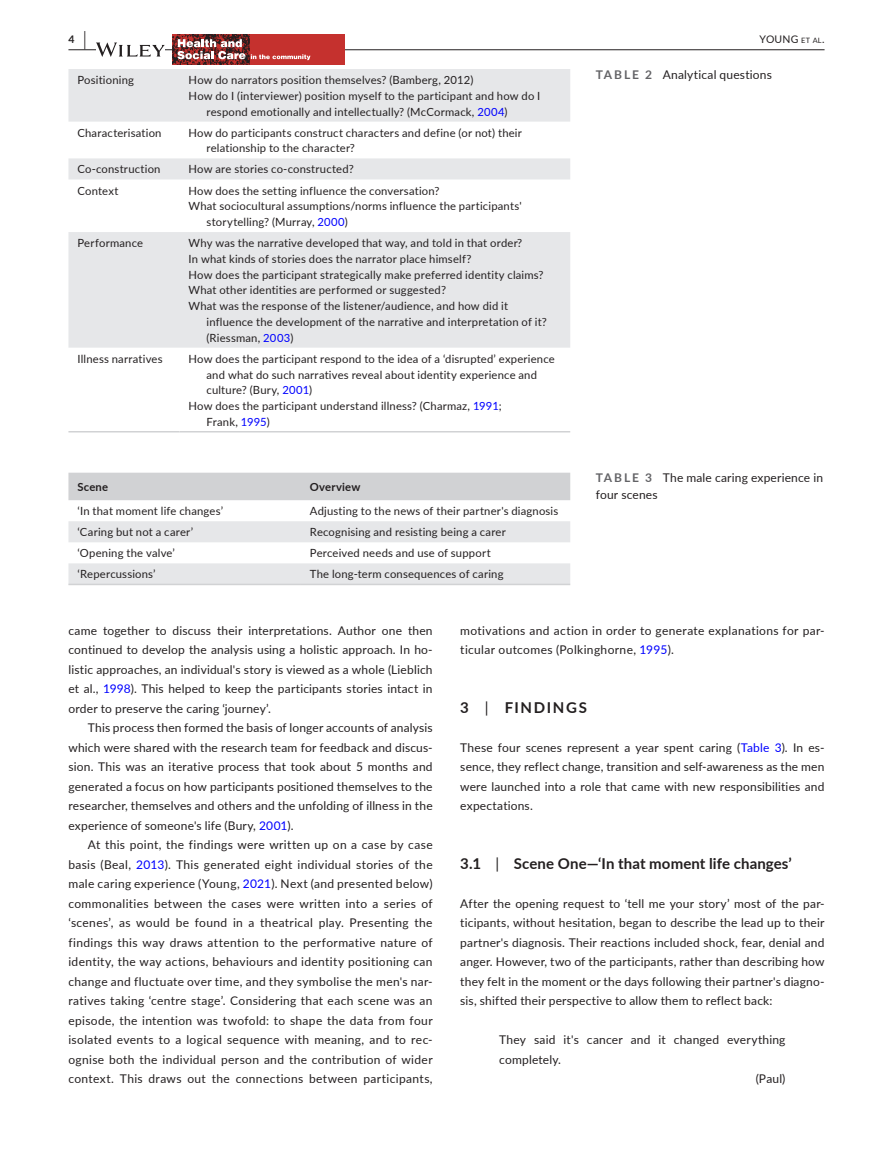
<style>
.page{position:relative;width:893px;height:1174px;background:#fff}
.page>*{position:absolute;margin:0;border:0;box-sizing:border-box;transform-origin:0 0}
.t1{font:700 15px "Lato";letter-spacing:.01em;color:#231f20}
.t2{font:700 15px "Lato";letter-spacing:.11em;color:#231f20}
.t3{font:12px/19.5px "Lato";letter-spacing:.015em;color:#231f20;text-align:justify}
.t4{font:11.25px/15.8px "Lato";letter-spacing:.02em;color:#231f20}
.t5{font:700 11.25px "Lato";letter-spacing:.02em;color:#231f20}
.t6{font:10.5px "Lato";letter-spacing:.02em;color:#231f20}
.t7{font:700 10.5px "Lato";color:#231f20}
.s1{font-size:19.5px}
.s2{font-size:7.35px}
.s3{color:#00f}
.s4{font-weight:700;color:#636366}
.s5{font-weight:400}
</style>
<div class="page">
<hr style="left:68px;top:49px;width:756px;height:1px;background:#231f20">
<svg style="left:96px;top:42px;width:69px;height:15px"></svg>
<img style="left:172px;top:35px;width:173px;height:30px">
<svg style="left:177px;top:39px;width:133px;height:21px;background:#b35e5d"></svg>
<svg style="left:68px;top:69px;width:502px;height:279px;fill:#e6e7e9"></svg>
<hr style="left:68px;top:431px;width:112px;height:1px;background:#d1d2d4">
<hr style="left:180px;top:431px;width:390px;height:1px;background:#d1d2d4">
<div style="left:68px;top:473px;width:502px;height:27px;background:#d1d2d4"></div>
<svg style="left:68px;top:521px;width:502px;height:62px"></svg>
<hr style="left:68px;top:583px;width:233px;height:2px;background:#d1d2d4">
<hr style="left:301px;top:583px;width:269px;height:2px;background:#d1d2d4">
<p class="t7" style="left:68px;top:31px;width:19px">4 <span class="s1">|</span></p>
<p class="t6" style="left:760px;top:31px;width:66px">YOUNG <span class="s2">et al</span>.</p>
<p class="t4" style="left:77px;top:72px;width:58px">Positioning</p>
<p class="t4" style="left:189px;top:72px;width:286px">How do narrators position themselves? (Bamberg, 2012)</p>
<p class="t4" style="left:189px;top:87px;width:353px">How do I (interviewer) position myself to the participant and how do I</p>
<p class="t4" style="left:207px;top:103px;width:303px">respond emotionally and intellectually? (McCormack, <span class="s3">2004</span>)</p>
<p class="t4" style="left:77px;top:124px;width:86px">Characterisation</p>
<p class="t4" style="left:207px;top:124px;width:317px;text-indent:-18px">How do participants construct characters and define (or not) their relationship to the character?</p>
<p class="t4" style="left:77px;top:161px;width:85px">Co-construction</p>
<p class="t4" style="left:189px;top:161px;width:167px">How are stories co-constructed?</p>
<p class="t4" style="left:77px;top:182px;width:42px">Context</p>
<p class="t4" style="left:189px;top:182px;width:252px">How does the setting influence the conversation?</p>
<p class="t4" style="left:189px;top:198px;width:335px">What sociocultural assumptions/norms influence the participants'</p>
<p class="t4" style="left:207px;top:214px;width:143px">storytelling? (Murray, <span class="s3">2000</span>)</p>
<p class="t4" style="left:77px;top:235px;width:67px">Performance</p>
<p class="t4" style="left:189px;top:235px;width:356px">Why was the narrative developed that way, and told in that order?<br>In what kinds of stories does the narrator place himself?<br>How does the participant strategically make preferred identity claims?<br>What other identities are performed or suggested?<br>What was the response of the listener/audience, and how did it</p>
<p class="t4" style="left:207px;top:313px;width:342px">influence the development of the narrative and interpretation of it? (Riessman, <span class="s3">2003</span>)</p>
<p class="t4" style="left:77px;top:350px;width:87px">Illness narratives</p>
<p class="t4" style="left:189px;top:350px;width:368px">How does the participant respond to the idea of a ‘disrupted’ experience</p>
<p class="t4" style="left:207px;top:366px;width:332px">and what do such narratives reveal about identity experience and</p>
<p class="t4" style="left:207px;top:382px;width:107px">culture? (Bury, <span class="s3">2001</span>)</p>
<p class="t4" style="left:189px;top:397px;width:315px">How does the participant understand illness? (Charmaz, <span class="s3">1991</span>;</p>
<p class="t4" style="left:207px;top:413px;width:65px">Frank, <span class="s3">1995</span>)</p>
<p class="t5" style="left:77px;top:478px;width:32px">Scene</p>
<p class="t5" style="left:310px;top:478px;width:52px">Overview</p>
<p class="t4" style="left:77px;top:503px;width:147px">‘In that moment life changes’</p>
<p class="t4" style="left:310px;top:503px;width:250px">Adjusting to the news of their partner's diagnosis</p>
<p class="t4" style="left:77px;top:524px;width:117px">‘Caring but not a carer’</p>
<p class="t4" style="left:310px;top:524px;width:197px">Recognising and resisting being a carer</p>
<p class="t4" style="left:77px;top:545px;width:99px">‘Opening the valve’</p>
<p class="t4" style="left:310px;top:545px;width:182px">Perceived needs and use of support</p>
<p class="t4" style="left:77px;top:566px;width:80px">‘Repercussions’</p>
<p class="t4" style="left:310px;top:566px;width:195px">The long-term consequences of caring</p>
<p class="t3" style="left:596px;top:64px;width:178px"><span class="s4">TABLE 2</span> Analytical questions</p>
<p class="t3" style="left:596px;top:469px;width:229px;line-height:16.5px"><span class="s4">TABLE 3</span> The male caring experience in four scenes</p>
<p class="t3" style="left:68px;top:620px;width:366px">came together to discuss their interpretations. Author one then continued to develop the analysis using a holistic approach. In ho&shy;listic approaches, an individual's story is viewed as a whole (Lieblich et al., <span class="s3">1998</span>). This helped to keep the participants stories intact in order to preserve the caring ‘journey’.</p>
<p class="t3" style="left:68px;top:717px;width:366px;text-indent:20px">This process then formed the basis of longer accounts of analysis which were shared with the research team for feedback and discus&shy;sion. This was an iterative process that took about 5 months and generated a focus on how participants positioned themselves to the researcher, themselves and others and the unfolding of illness in the experience of someone's life (Bury, <span class="s3">2001</span>).</p>
<p class="t3" style="left:68px;top:834px;width:366px;text-indent:20px">At this point, the findings were written up on a case by case basis (Beal, <span class="s3">2013</span>). This generated eight individual stories of the male caring experience (Young, <span class="s3">2021</span>). Next (and presented below) commonalities between the cases were written into a series of ‘scenes’, as would be found in a theatrical play. Presenting the findings this way draws attention to the performative nature of identity, the way actions, behaviours and identity positioning can change and fluctuate over time, and they symbolise the men's nar&shy;ratives taking ‘centre stage’. Considering that each scene was an episode, the intention was twofold: to shape the data from four isolated events to a logical sequence with meaning, and to rec&shy;ognise both the individual person and the contribution of wider context. This draws out the connections between participants,</p>
<p class="t3" style="left:460px;top:620px;width:366px">motivations and action in order to generate explanations for par&shy;ticular outcomes (Polkinghorne, <span class="s3">1995</span>).</p>
<p class="t2" style="left:460px;top:696px;width:128px">3 <span class="s5">|</span> FINDINGS</p>
<p class="t3" style="left:460px;top:737px;width:366px">These four scenes represent a year spent caring (<span class="s3">Table 3</span>). In es&shy;sence, they reflect change, transition and self-awareness as the men were launched into a role that came with new responsibilities and expectations.</p>
<p class="t1" style="left:460px;top:852px;width:333px">3.1 <span class="s5">|</span> Scene One—‘In that moment life changes’</p>
<p class="t3" style="left:460px;top:893px;width:366px">After the opening request to ‘tell me your story’ most of the par&shy;ticipants, without hesitation, began to describe the lead up to their partner's diagnosis. Their reactions included shock, fear, denial and anger. However, two of the participants, rather than describing how they felt in the moment or the days following their partner's diagno&shy;sis, shifted their perspective to allow them to reflect back:</p>
<p class="t3" style="left:499px;top:1029px;width:288px">They said it's cancer and it changed everything</p>
<p class="t3" style="left:499px;top:1049px;width:63px">completely.</p>
<p class="t3" style="left:756px;top:1068px;width:31px">(Paul)</p>
</div>
